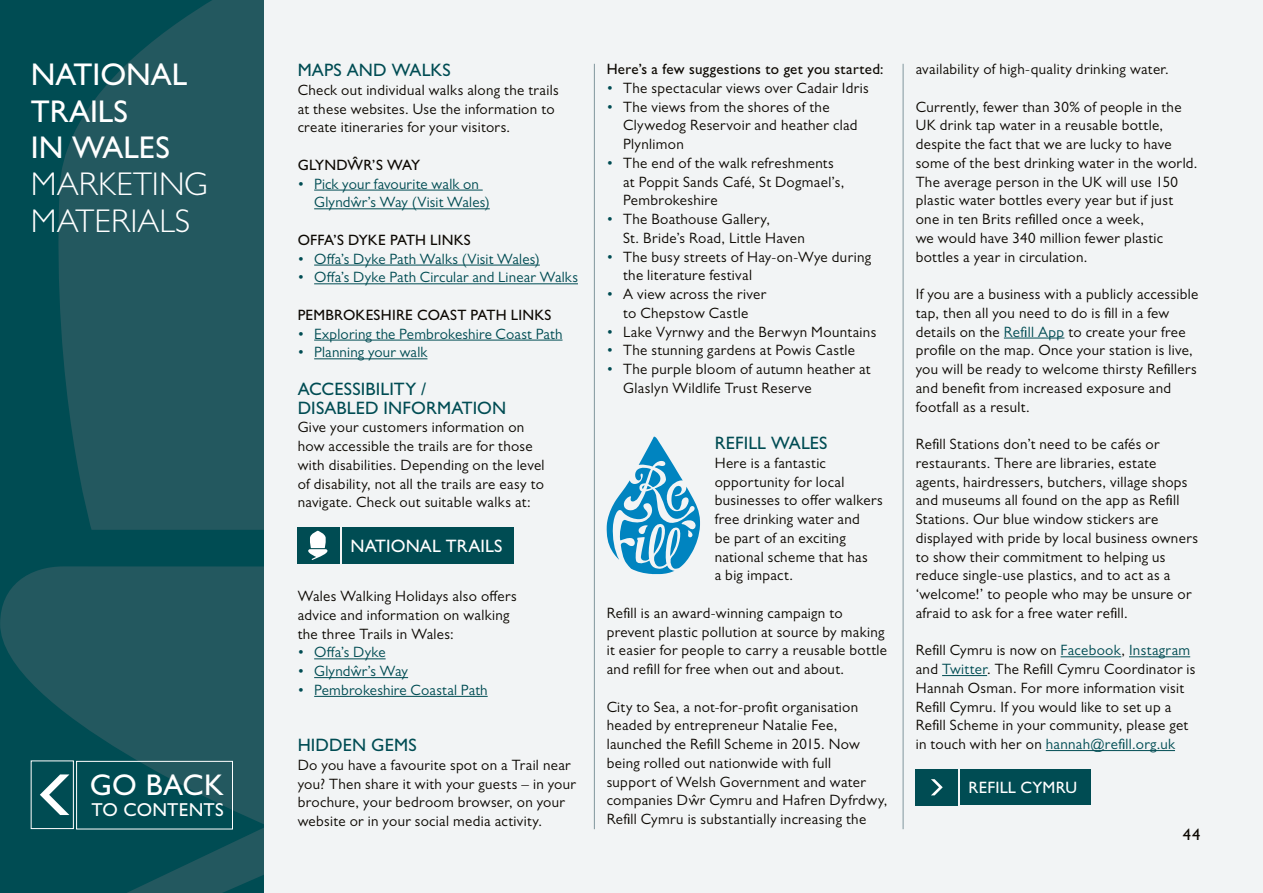
<style>
.page{position:relative;width:1263px;height:893px;background:#f2f4f5}
.page>*{position:absolute;margin:0;border:0;box-sizing:border-box;transform-origin:0 0}
.t1{font:300 33px/36.6px "Gill Sans MT Pro";color:#fff}
.t2{font:500 31.5px/36.6px "Gill Sans MT Pro";color:#fff}
.t3{font:500 30px "Gill Sans MT Pro";letter-spacing:.01em;color:#fff}
.t4{font:500 18.75px "Gill Sans MT Pro";letter-spacing:.01em;color:#fff}
.t5{font:500 18px/18.8px "Gill Sans MT Pro";letter-spacing:.005em;color:#004c53}
.t6{font:500 18px "Gill Sans MT Pro";letter-spacing:.005em;color:#fff}
.t7{font:500 16.5px "Gill Sans MT Pro";letter-spacing:.01em;color:#fff}
.t8{font:500 16.5px "Gill Sans MT Pro";color:#0c0802}
.t9{font:15px/18.8px "Gill Sans MT Pro";letter-spacing:.02em;color:#0c0802}
.t10{font:15px/18.8px "Gill Sans MT Pro";letter-spacing:.01em;color:#004c53}
.t11{font:500 15px "Gill Sans MT Pro";letter-spacing:.015em;color:#0c0802}
.t12{font:500 15px "Gill Sans MT Pro";letter-spacing:-.005em;color:#0c0802}
.s1{color:#004c53}
</style>
<div class="page">
<div style="left:0;top:0;width:264px;height:893px;background:#004c53"></div>
<svg style="left:0;top:566px;width:264px;height:327px;fill:#23585f"></svg>
<svg style="left:58px;top:0;width:206px;height:530px;background:#1e565d"></svg>
<hr style="left:314px;top:190px;width:169px;height:1px;background:#004c53">
<hr style="left:314px;top:208px;width:176px;height:1px;background:#004c53">
<hr style="left:314px;top:265px;width:226px;height:1px;background:#004c53">
<hr style="left:314px;top:283px;width:264px;height:1px;background:#004c53">
<hr style="left:314px;top:340px;width:248px;height:1px;background:#004c53">
<hr style="left:314px;top:358px;width:113px;height:1px;background:#004c53">
<hr style="left:314px;top:658px;width:72px;height:1px;background:#004c53">
<hr style="left:314px;top:677px;width:94px;height:1px;background:#004c53">
<hr style="left:314px;top:696px;width:174px;height:1px;background:#004c53">
<div style="left:342px;top:527px;width:172px;height:37px;background:#004c53"></div>
<div style="left:298px;top:527px;width:42px;height:37px;background:#004c53"></div>
<svg style="left:308px;top:531px;width:19px;height:29px"></svg>
<hr style="left:1004px;top:338px;width:60px;height:1px;background:#004c53">
<hr style="left:1060px;top:656px;width:61px;height:1px;background:#004c53">
<hr style="left:1129px;top:656px;width:61px;height:1px;background:#004c53">
<hr style="left:942px;top:675px;width:45px;height:1px;background:#004c53">
<hr style="left:1046px;top:750px;width:129px;height:1px;background:#004c53">
<div style="left:960px;top:769px;width:131px;height:36px;background:#004c53"></div>
<div style="left:916px;top:769px;width:42px;height:36px;background:#004c53"></div>
<svg style="left:931px;top:779px;width:12px;height:16px"></svg>
<svg style="left:607px;top:436px;width:93px;height:138px"></svg>
<hr style="left:594px;top:64px;width:1px;height:765px;background:#81969d">
<hr style="left:903px;top:64px;width:1px;height:765px;background:#81969d">
<div style="left:76px;top:761px;width:157px;height:68px;border:1px solid #fff"></div>
<svg style="left:40px;top:774px;width:29px;height:41px"></svg>
<div style="left:31px;top:761px;width:43px;height:68px;border:1px solid #fff"></div>
<h2 class="t2" style="left:31px;top:56px;width:158px">NATIONAL<br>TRAILS<br>IN WALES</h2>
<h1 class="t1" style="left:31px;top:165px;width:178px">MARKETING<br>MATERIALS</h1>
<p class="t5" style="left:298px;top:60px;width:155px">MAPS AND WALKS</p>
<p class="t9" style="left:298px;top:80px;width:263px">Check out individual walks along the trails at these websites. Use the information to create itineraries for your visitors.</p>
<p class="t12" style="left:298px;top:156px;width:124px">GLYNDŴR’S WAY</p>
<p class="t10" style="left:314px;top:174px;width:177px;text-indent:-16px">• Pick your favourite walk on<br>Glyndŵr’s Way (Visit Wales)</p>
<p class="t11" style="left:298px;top:231px;width:175px">OFFA’S DYKE PATH LINKS</p>
<p class="t10" style="left:298px;top:249px;width:244px">• Offa’s Dyke Path Walks (Visit Wales)</p>
<p class="t10" style="left:298px;top:268px;width:282px">• Offa’s Dyke Path Circular and Linear Walks</p>
<p class="t11" style="left:298px;top:306px;width:255px">PEMBROKESHIRE COAST PATH LINKS</p>
<p class="t10" style="left:298px;top:324px;width:266px">• Exploring the Pembrokeshire Coast Path</p>
<p class="t10" style="left:298px;top:343px;width:131px">• Planning your walk</p>
<p class="t5" style="left:298px;top:379px;width:210px">ACCESSIBILITY /<br>DISABLED INFORMATION</p>
<p class="t9" style="left:298px;top:418px;width:248px">Give your customers information on how accessible the trails are for those with disabilities. Depending on the level of disability, not all the trails are easy to navigate. Check out suitable walks at:</p>
<p class="t6" style="left:350px;top:535px;width:153px">NATIONAL TRAILS</p>
<p class="t9" style="left:298px;top:586px;width:221px">Wales Walking Holidays also offers advice and information on walking the three Trails in Wales:</p>
<p class="t10" style="left:298px;top:643px;width:89px">• Offa’s Dyke</p>
<p class="t10" style="left:298px;top:661px;width:112px">• Glyndŵr’s Way</p>
<p class="t10" style="left:298px;top:680px;width:191px">• Pembrokeshire Coastal Path</p>
<p class="t9" style="left:916px;top:59px;width:255px">availability of high-quality drinking water.</p>
<p class="t9" style="left:916px;top:97px;width:283px">Currently, fewer than 30% of people in the UK drink tap water in a reusable bottle, despite the fact that we are lucky to have some of the best drinking water in the world.<br>The average person in the UK will use 150 plastic water bottles every year but if just one in ten Brits refilled once a week,<br>we would have 340 million fewer plastic bottles a year in circulation.</p>
<p class="t9" style="left:916px;top:284px;width:284px">If you are a business with a publicly accessible tap, then all you need to do is fill in a few details on the <span class="s1">Refill App</span> to create your free profile on the map. Once your station is live, you will be ready to welcome thirsty Refillers and benefit from increased exposure and footfall as a result.</p>
<p class="t9" style="left:916px;top:434px;width:284px">Refill Stations don’t need to be cafés or restaurants. There are libraries, estate agents, hairdressers, butchers, village shops and museums all found on the app as Refill Stations. Our blue window stickers are displayed with pride by local business owners to show their commitment to helping us reduce single-use plastics, and to act as a ‘welcome!’ to people who may be unsure or afraid to ask for a free water refill.</p>
<p class="t9" style="left:916px;top:641px;width:281px">Refill Cymru is now on <span class="s1">Facebook</span>, <span class="s1">Instagram </span>and <span class="s1">Twitter</span>. The Refill Cymru Coordinator is Hannah Osman. For more information visit Refill Cymru. If you would like to set up a Refill Scheme in your community, please get in touch with her on <span class="s1">hannah@refill.org.uk</span></p>
<p class="t11" style="left:607px;top:60px;width:278px">Here’s a few suggestions to get you started:</p>
<p class="t9" style="left:607px;top:78px;width:264px"><span class="s1">•</span> The spectacular views over Cadair Idris</p>
<p class="t9" style="left:623px;top:97px;width:236px;text-indent:-16px"><span class="s1">•</span> The views from the shores of the<br>Clywedog Reservoir and heather clad<br>Plynlimon</p>
<p class="t9" style="left:623px;top:153px;width:223px;text-indent:-16px"><span class="s1">•</span> The end of the walk refreshments at Poppit Sands Café, St Dogmael’s,<br>Pembrokeshire</p>
<p class="t9" style="left:623px;top:209px;width:183px;text-indent:-16px"><span class="s1">•</span> The Boathouse Gallery,<br>St. Bride’s Road, Little Haven</p>
<p class="t9" style="left:623px;top:247px;width:249px;text-indent:-16px"><span class="s1">•</span> The busy streets of Hay-on-Wye during the literature festival</p>
<p class="t9" style="left:607px;top:284px;width:161px;text-align:center"><span class="s1">•</span> A view across the river to Chepstow Castle</p>
<p class="t9" style="left:607px;top:322px;width:271px"><span class="s1">•</span> Lake Vyrnwy and the Berwyn Mountains</p>
<p class="t9" style="left:607px;top:341px;width:250px"><span class="s1">•</span> The stunning gardens at Powis Castle</p>
<p class="t9" style="left:623px;top:359px;width:249px;text-indent:-16px"><span class="s1">•</span> The purple bloom of autumn heather at<br>Glaslyn Wildlife Trust Reserve</p>
<p class="t5" style="left:715px;top:433px;width:114px">REFILL WALES</p>
<p class="t9" style="left:715px;top:453px;width:170px">Here is a fantastic opportunity for local businesses to offer walkers free drinking water and<br>be part of an exciting national scheme that has<br>a big impact.</p>
<p class="t9" style="left:607px;top:603px;width:282px">Refill is an award-winning campaign to prevent plastic pollution at source by making it easier for people to carry a reusable bottle and refill for free when out and about.</p>
<p class="t9" style="left:607px;top:697px;width:282px">City to Sea, a not-for-profit organisation headed by entrepreneur Natalie Fee, launched the Refill Scheme in 2015. Now being rolled out nationwide with full<br>support of Welsh Government and water companies Dŵr Cymru and Hafren Dyfrdwy, Refill Cymru is substantially increasing the</p>
<p class="t5" style="left:298px;top:735px;width:121px">HIDDEN GEMS</p>
<p class="t9" style="left:298px;top:755px;width:280px">Do you have a favourite spot on a Trail near you? Then share it with your guests – in your brochure, your bedroom browser, on your website or in your social media activity.</p>
<h3 class="t3" style="left:90px;top:767px;width:135px">GO BACK</h3>
<p class="t7" style="left:968px;top:777px;width:110px">REFILL CYMRU</p>
<p class="t4" style="left:92px;top:798px;width:134px">TO CONTENTS</p>
<p class="t8" style="left:1183px;top:825px;width:19px">44</p>
</div>
